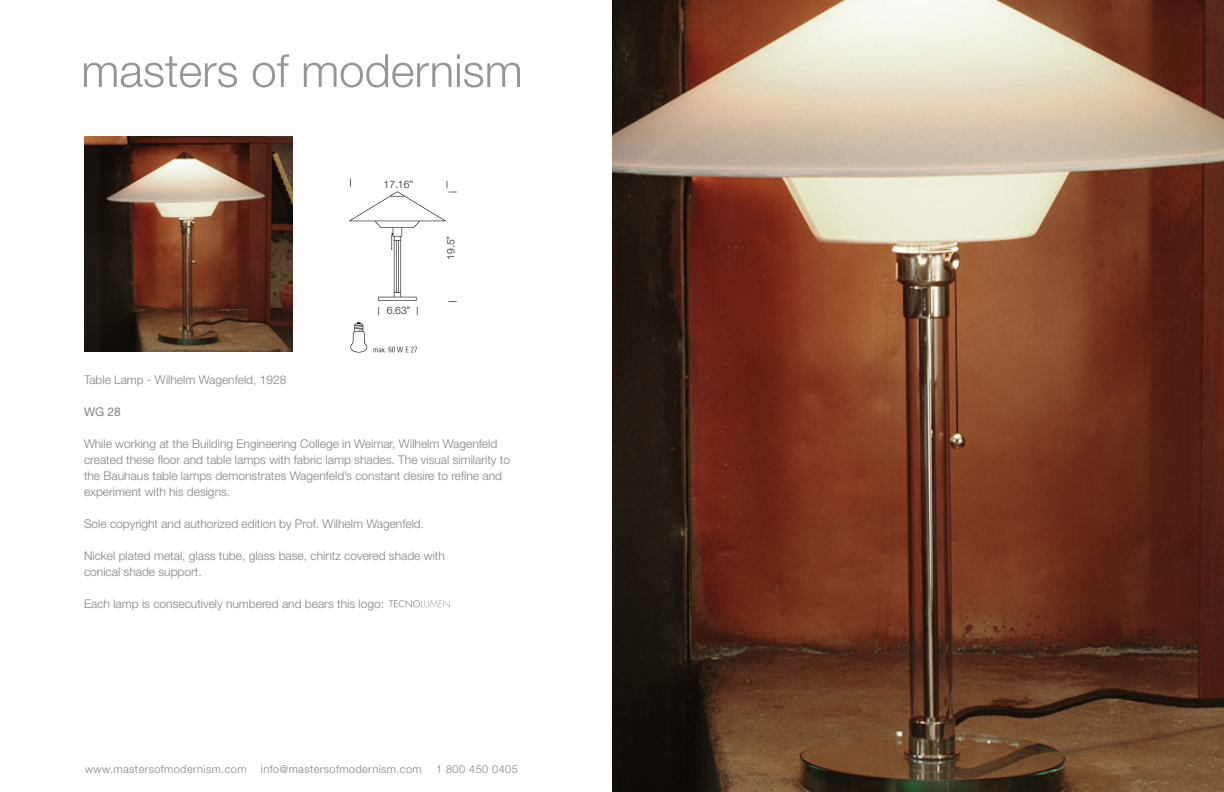
<style>
.page{position:relative;width:1224px;height:792px;background:#fff}
.page>*{position:absolute;margin:0;border:0;box-sizing:border-box;transform-origin:0 0}
.t1{font:300 12px/16px "Helvetica Neue";color:#808285}
.t2{font:12px "Helvetica Neue";color:#808285}
.t3{font:300 11px "Helvetica Neue";letter-spacing:.04em;color:#808285}
.t4{font:300 10.3px "Helvetica Neue";color:#231f20}
</style>
<div class="page">
<svg style="left:84px;top:56px;width:153px;height:32px"></svg>
<svg style="left:253px;top:54px;width:36px;height:34px"></svg>
<svg style="left:304px;top:54px;width:147px;height:34px"></svg>
<svg style="left:457px;top:54px;width:63px;height:34px"></svg>
<img style="left:84px;top:136px;width:208px;height:216px">
<img style="left:612px;top:0;width:612px;height:792px">
<svg style="left:389px;top:600px;width:61px;height:8px"></svg>
<img style="left:348px;top:178px;width:109px;height:175px">
<div style="left:382px;top:179px;width:32px;height:8px;background:#fff"></div>
<div style="left:381px;top:304px;width:33px;height:11px;background:#fff"></div>
<div style="left:446px;top:231px;width:12px;height:33px;background:#fff"></div>
<p class="t4" style="left:384px;top:178px;width:31px">17.16”</p>
<p class="t4" style="left:387px;top:304px;width:25px">6.63”</p>
<p class="t4" style="left:444px;top:260px;width:25px;rotate:-90deg">19.5”</p>
<p class="t1" style="left:84px;top:372px;width:204px">Table Lamp - Wilhelm Wagenfeld, 1928</p>
<p class="t2" style="left:84px;top:405px;width:38px">WG 28</p>
<p class="t1" style="left:84px;top:436px;width:428px">While working at the Building Engineering College in Weimar, Wilhelm Wagenfeld created these floor and table lamps with fabric lamp shades. The visual similarity to the Bauhaus table lamps demonstrates Wagenfeld’s constant desire to refine and experiment with his designs.</p>
<p class="t1" style="left:84px;top:516px;width:342px">Sole copyright and authorized edition by Prof. Wilhelm Wagenfeld.</p>
<p class="t1" style="left:84px;top:548px;width:362px">Nickel plated metal, glass tube, glass base, chintz covered shade with conical shade support.</p>
<p class="t1" style="left:84px;top:596px;width:302px">Each lamp is consecutively numbered and bears this logo:</p>
<p class="t3" style="left:85px;top:763px;width:163px">www.mastersofmodernism.com</p>
<p class="t3" style="left:261px;top:763px;width:162px">info@mastersofmodernism.com</p>
<p class="t3" style="left:436px;top:763px;width:83px">1 800 450 0405</p>
</div>
